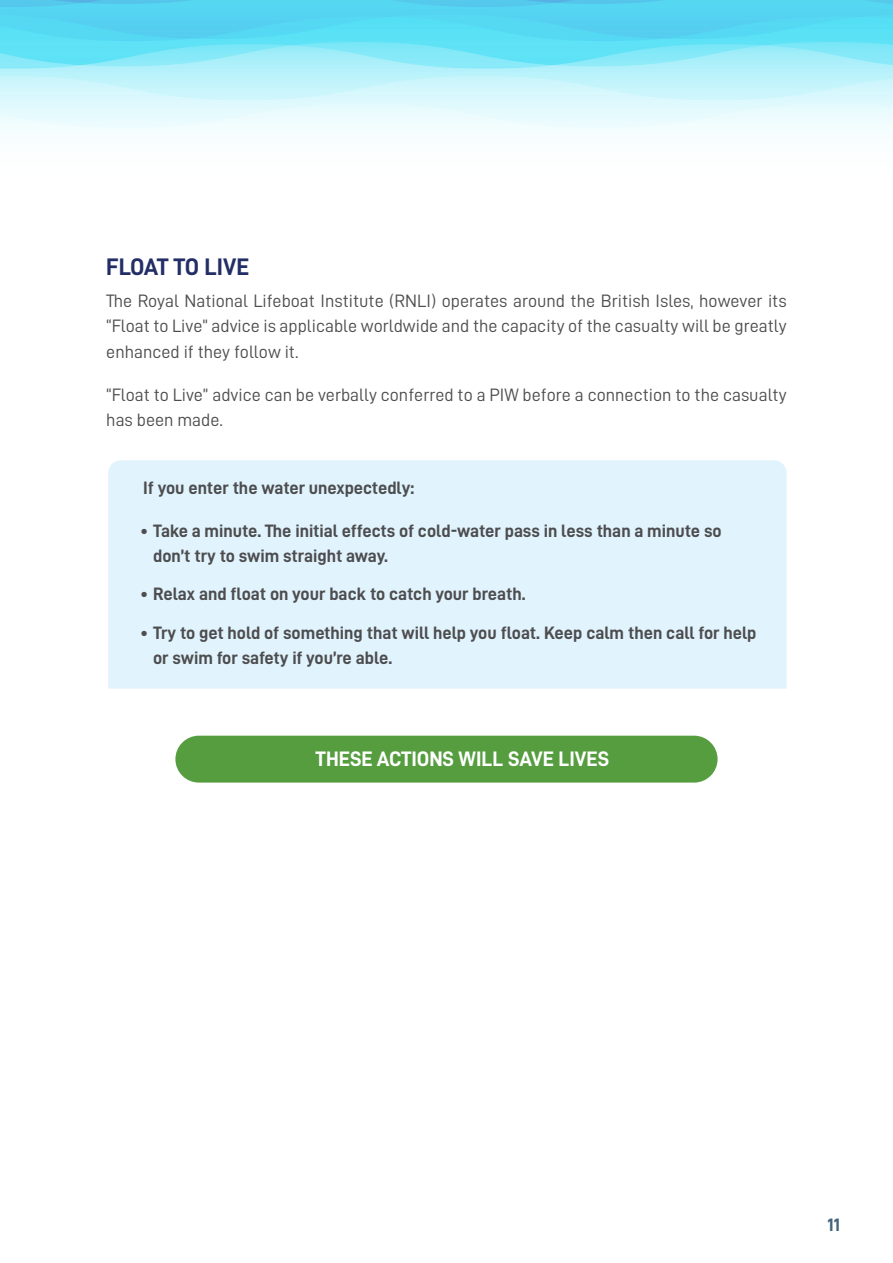
<style>
.page{position:relative;width:893px;height:1263px;background:#fff}
.page>*{position:absolute;margin:0;border:0;box-sizing:border-box;transform-origin:0 0}
.t1{font:24px "D DIN Bold";letter-spacing:-.02em;color:#232e66}
.t2{font:21px "D DIN Bold";color:#fff}
.t3{font:18px/25.5px "D DIN";color:#4d4d4f;text-align:justify}
.t4{font:18px/25.5px "D DIN Bold";color:#4d4d4f}
.t5{font:18px "D DIN Bold";color:#43647a}
</style>
<div class="page">
<svg style="left:0;top:100px;width:893px;height:28px"></svg>
<svg style="left:0;top:69px;width:893px;height:31px;background:#c7f4fb"></svg>
<svg style="left:0;top:41px;width:893px;height:28px;background:#83e8f7"></svg>
<svg style="left:0;top:0;width:893px;height:41px;background:#55d6f1"></svg>
<div style="left:108px;top:460px;width:679px;height:229px;background:#e1f4fd"></div>
<div style="left:175px;top:736px;width:543px;height:46px;background:#569d3f;border-radius:23px"></div>
<h1 class="t1" style="left:106px;top:254px;width:144px">FLOAT TO LIVE</h1>
<p class="t3" style="left:106px;top:288px;width:682px">The Royal National Lifeboat Institute (RNLI) operates around the British Isles, however its “Float to Live” advice is applicable worldwide and the capacity of the casualty will be greatly enhanced if they follow it.</p>
<p class="t3" style="left:106px;top:381px;width:682px">“Float to Live” advice can be verbally conferred to a PIW before a connection to the casualty has been made.</p>
<p class="t4" style="left:143px;top:475px;width:273px">If you enter the water unexpectedly:</p>
<p class="t4" style="left:153px;top:517px;width:570px;text-indent:-13px">• Take a minute. The initial effects of cold-water pass in less than a minute so don’t try to swim straight away.</p>
<p class="t4" style="left:140px;top:581px;width:387px">• Relax and float on your back to catch your breath.</p>
<p class="t4" style="left:153px;top:619px;width:605px;text-indent:-13px">• Try to get hold of something that will help you float. Keep calm then call for help or swim for safety if you’re able.</p>
<p class="t2" style="left:316px;top:747px;width:295px">THESE ACTIONS WILL SAVE LIVES</p>
<p class="t5" style="left:827px;top:1214px;width:14px">11</p>
</div>
